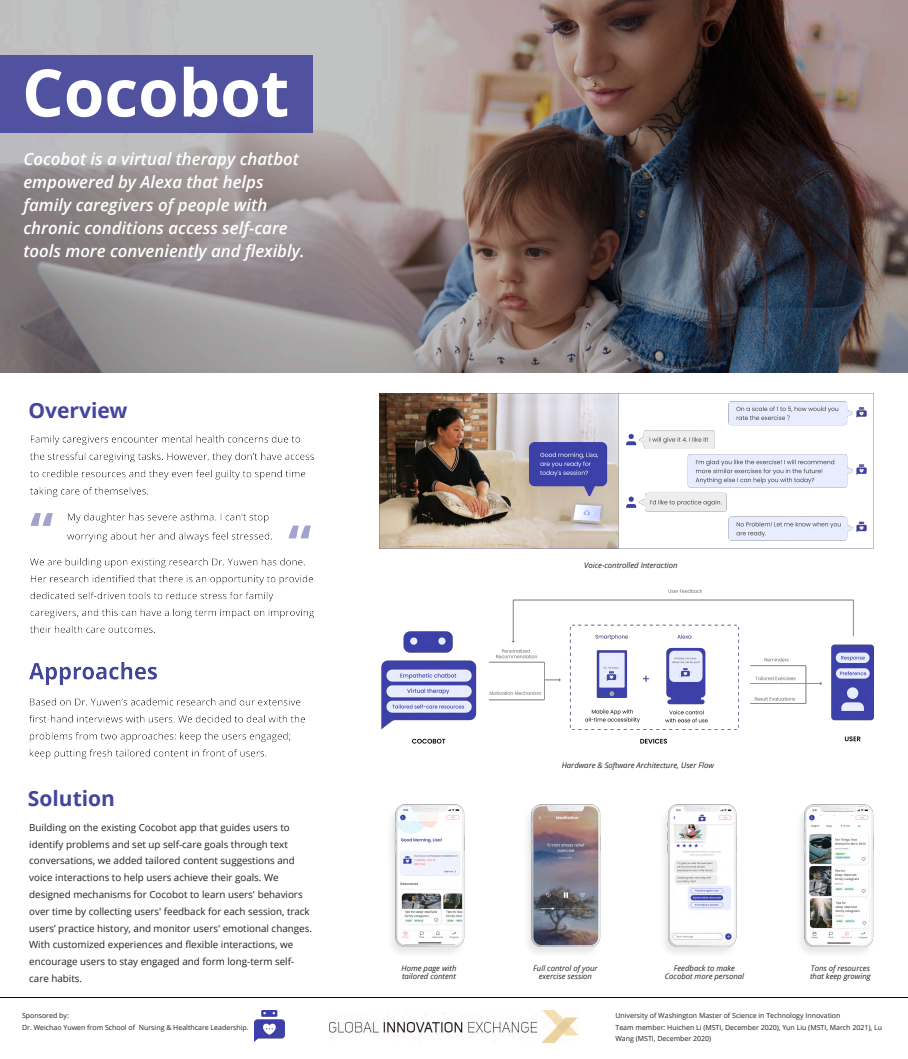
<style>
.page{position:relative;width:908px;height:1059px;background:#fff}
.page>*{position:absolute;margin:0;border:0;box-sizing:border-box;transform-origin:0 0}
.t1{font:700 65.52px "Open Sans";color:#fff}
.t2{font:700 52.5px "Open Sans";color:rgb(68 70 157/.5)}
.t3{font:700 21px "Open Sans";color:#44469d}
.t4{font:italic 600 16.8px/23.1px "Open Sans";color:#fff}
.t5{font:9.8px/16.8px "Open Sans";color:#231f20}
.t6{font:italic 7.7px/7.7px "Open Sans";color:#231f20}
.t7{font:7px/11.9px "Open Sans";color:#231f20}
</style>
<div class="page">
<div style="left:0;top:0;width:907px;height:372px;background:#080a0a;opacity:.25"></div>
<img style="left:29px;top:663px;width:127px;height:21px">
<img style="left:29px;top:698px;width:275px;height:60px">
<img style="left:30px;top:558px;width:283px;height:75px">
<img style="left:30px;top:436px;width:284px;height:60px">
<img style="left:68px;top:513px;width:202px;height:28px">
<img style="left:329px;top:1010px;width:249px;height:31px">
<div style="left:0;top:55px;width:312px;height:78px;background:#5052a0"></div>
<hr style="left:0;top:997px;width:907px;height:1px;background:#080a0a">
<img style="left:254px;top:1010px;width:30px;height:31px">
<img style="left:381px;top:589px;width:492px;height:155px">
<img style="left:379px;top:394px;width:488px;height:154px">
<img style="left:391px;top:804px;width:74px;height:149px">
<img style="left:527px;top:804px;width:74px;height:149px">
<img style="left:664px;top:804px;width:73px;height:149px">
<img style="left:800px;top:804px;width:74px;height:149px">
<h1 class="t1" style="left:22px;top:66px;width:268px">Cocobot</h1>
<h3 class="t4" style="left:23px;top:149px;width:282px">Cocobot is a virtual therapy chatbot empowered by Alexa that helps family caregivers of people with chronic conditions access self-care tools more conveniently and flexibly.</h3>
<h3 class="t3" style="left:28px;top:402px;width:100px">Overview</h3>
<h2 class="t2" style="left:30px;top:510px;width:25px">“</h2>
<h3 class="t3" style="left:28px;top:789px;width:89px">Solution</h3>
<h2 class="t2" style="left:288px;top:523px;width:25px">“</h2>
<p class="t5" style="left:29px;top:819px;width:284px">Building on the existing Cocobot app that guides users to identify problems and set up self-care goals through text conversations, we added tailored content suggestions and voice interactions to help users achieve their goals. We designed mechanisms for Cocobot to learn users' behaviors over time by collecting users' feedback for each session, track users’ practice history, and monitor users' emotional changes.<br>With customized experiences and flexible interactions, we encourage users to stay engaged and form long-term self&shy;care habits.</p>
<p class="t6" style="left:584px;top:562px;width:95px">Voice-controlled Interaction</p>
<p class="t6" style="left:561px;top:762px;width:154px">Hardware &amp; Software Architecture, User Flow</p>
<p class="t6" style="left:401px;top:965px;width:56px">Home page with tailored content</p>
<p class="t6" style="left:533px;top:965px;width:66px;text-align:center">Full control of your exercise session</p>
<p class="t6" style="left:664px;top:965px;width:81px;text-align:center">Feedback to make<br>Cocobot more personal</p>
<p class="t6" style="left:809px;top:965px;width:62px">Tons of resources that keep growing</p>
<p class="t7" style="left:22px;top:1010px;width:228px">Sponsored by:<br>Dr. Weichao Yuwen from School of Nursing &amp; Healthcare Leadership.</p>
<p class="t7" style="left:615px;top:1010px;width:268px">University of Washington Master of Science in Technology Innovation<br>Team member: Huichen Li (MSTI, December 2020), Yun Liu (MSTI, March 2021), Lu</p>
<p class="t7" style="left:615px;top:1033px;width:97px">Wang (MSTI, December 2020)</p>
</div>
